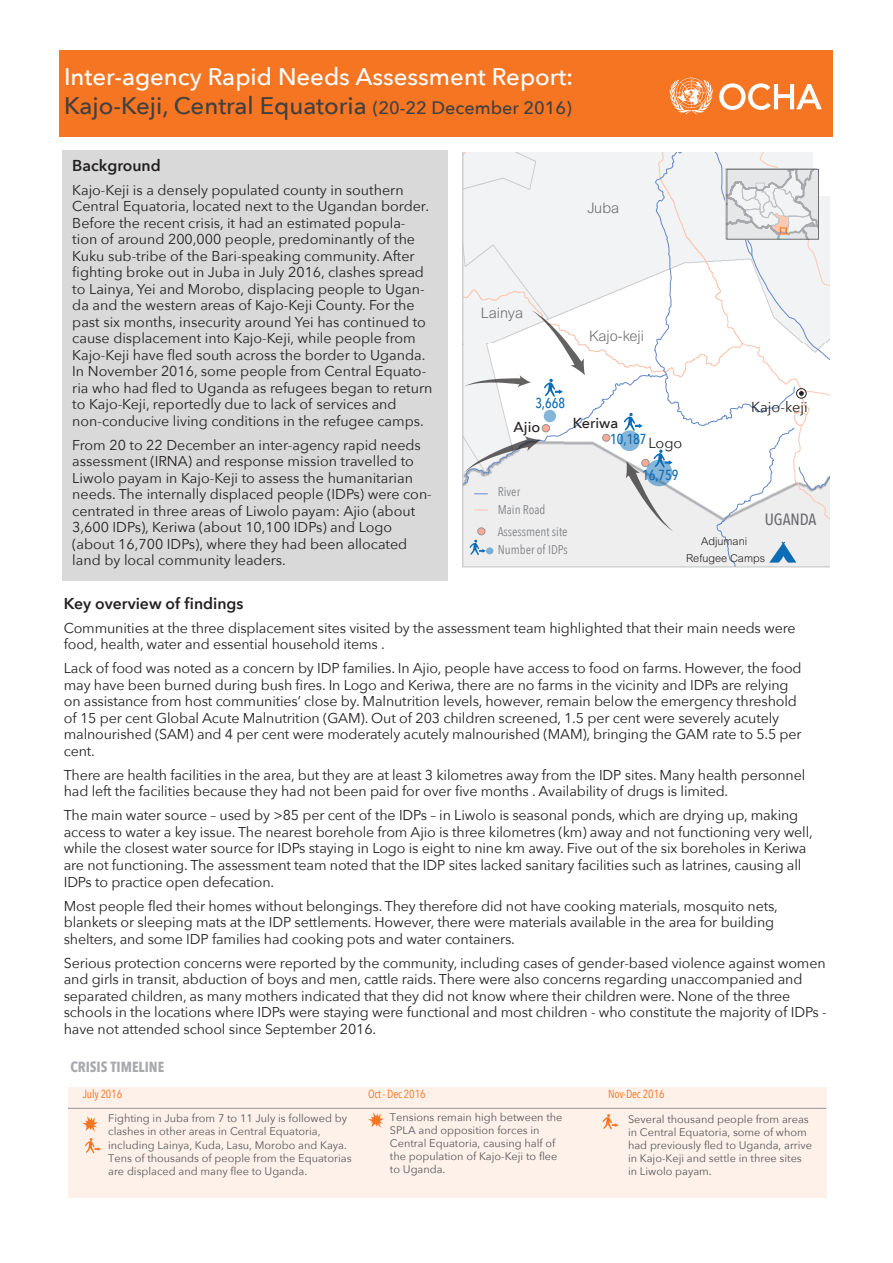
<style>
.page{position:relative;width:893px;height:1263px;background:#fff}
.page>*{position:absolute;margin:0;border:0;box-sizing:border-box;transform-origin:0 0}
.t1{font:500 24px "Avenir Next";color:#404040}
.t2{font:500 24px "Avenir Next";color:#fff}
.t3{font:500 16.35px "Avenir Next Condensed";color:#6c6d70}
.t4{font:600 15.75px "Avenir Next";color:#231f20}
.t5{font:300 14.55px "Arial MT Std";color:#6c6d70}
.t6{font:500 14.55px "Avenir Next Condensed";color:#0d6cb6;scale:.95 1}
.t7{font:700 14.55px "Avenir Next Condensed";color:#a8a9ad}
.t8{font:14.55px "Avenir Next";color:#231f20}
.t9{font:500 14.55px "Avenir Next";color:#231f20}
.t10{font:14.25px/16.5px "Avenir Next";letter-spacing:-.01em;color:#231f20}
.t11{font:12.6px "Avenir Next Condensed";color:#828487}
.t12{font:11.7px "Avenir Next Condensed";letter-spacing:-.02em;color:#f57523}
.t13{font:10.95px/13.2px "Avenir Next";color:#57585a}
.t14{font:10.95px/13.2px "Avenir Next";color:#58595b}
.t15{font:300 10.8px/17px "Arial MT Std";color:#231f20;text-align:center}
.s1{font-size:18px}
</style>
<div class="page">
<div style="left:63px;top:150px;width:385px;height:430px;background:#d9d9d9"></div>
<div style="left:59px;top:50px;width:774px;height:86px;background:#f57523"></div>
<svg style="left:670px;top:78px;width:43px;height:36px"></svg>
<svg style="left:719px;top:83px;width:103px;height:27px"></svg>
<svg style="left:463px;top:153px;width:367px;height:413px"></svg>
<div style="left:68px;top:1087px;width:758px;height:111px;background:#fef1e9"></div>
<svg style="left:82px;top:1116px;width:16px;height:16px"></svg>
<svg style="left:85px;top:1138px;width:16px;height:15px"></svg>
<hr style="left:68px;top:1108px;width:758px;height:1px;background:#939598">
<svg style="left:368px;top:1112px;width:16px;height:16px"></svg>
<svg style="left:602px;top:1114px;width:17px;height:15px"></svg>
<p class="t2" style="left:64px;top:56px;width:511px">Inter-agency Rapid Needs Assessment Report:</p>
<p class="t1" style="left:64px;top:85px;width:509px">Kajo-Keji, Central Equatoria <span class="s1">(20-22 December 2016)</span></p>
<p class="t4" style="left:72px;top:152px;width:90px">Background</p>
<p class="t10" style="left:72px;top:181px;width:362px">Kajo-Keji is a densely populated county in southern Central Equatoria, located next to the Ugandan border.<br>Before the recent crisis, it had an estimated popula&shy;tion of around 200,000 people, predominantly of the Kuku sub-tribe of the Bari-speaking community. After fighting broke out in Juba in July 2016, clashes spread to Lainya, Yei and Morobo, displacing people to Ugan&shy;da and the western areas of Kajo-Keji County. For the past six months, insecurity around Yei has continued to cause displacement into Kajo-Keji, while people from Kajo-Keji have fled south across the border to Uganda.<br>In November 2016, some people from Central Equato&shy;ria who had fled to Uganda as refugees began to return to Kajo-Keji, reportedly due to lack of services and non-conducive living conditions in the refugee camps.</p>
<p class="t10" style="left:72px;top:436px;width:361px">From 20 to 22 December an inter-agency rapid needs assessment (IRNA) and response mission travelled to Liwolo payam in Kajo-Keji to assess the humanitarian needs. The internally displaced people (IDPs) were con&shy;centrated in three areas of Liwolo payam: Ajio (about 3,600 IDPs), Keriwa (about 10,100 IDPs) and Logo (about 16,700 IDPs), where they had been allocated land by local community leaders.</p>
<p class="t5" style="left:587px;top:200px;width:33px">Juba</p>
<p class="t5" style="left:481px;top:304px;width:44px">Lainya</p>
<p class="t5" style="left:589px;top:327px;width:56px">Kajo-keji</p>
<p class="t6" style="left:535px;top:394px;width:33px">3,668</p>
<p class="t8" style="left:751px;top:395px;width:58px">Kajo-keji</p>
<p class="t9" style="left:514px;top:415px;width:28px">Ajio</p>
<p class="t9" style="left:573px;top:411px;width:47px">Keriwa</p>
<p class="t6" style="left:610px;top:430px;width:40px">10,187</p>
<p class="t6" style="left:642px;top:466px;width:40px">16,759</p>
<p class="t8" style="left:648px;top:430px;width:35px">Logo</p>
<p class="t11" style="left:498px;top:481px;width:24px">River</p>
<p class="t11" style="left:498px;top:499px;width:49px">Main Road</p>
<p class="t3" style="left:765px;top:509px;width:53px">UGANDA</p>
<p class="t11" style="left:498px;top:521px;width:71px">Assessment site</p>
<p class="t15" style="left:686px;top:533px;width:80px">Adjumani<br>Refugee Camps</p>
<p class="t11" style="left:498px;top:539px;width:72px">Number of IDPs</p>
<p class="t4" style="left:64px;top:590px;width:181px">Key overview of findings</p>
<p class="t10" style="left:64px;top:619px;width:733px">Communities at the three displacement sites visited by the assessment team highlighted that their main needs were food, health, water and essential household items .</p>
<p class="t10" style="left:64px;top:660px;width:739px">Lack of food was noted as a concern by IDP families. In Ajio, people have access to food on farms. However, the food may have been burned during bush fires. In Logo and Keriwa, there are no farms in the vicinity and IDPs are relying on assistance from host communities’ close by. Malnutrition levels, however, remain below the emergency threshold of 15 per cent Global Acute Malnutrition (GAM). Out of 203 children screened, 1.5 per cent were severely acutely malnourished (SAM) and 4 per cent were moderately acutely malnourished (MAM), bringing the GAM rate to 5.5 per cent.</p>
<p class="t10" style="left:64px;top:766px;width:743px">There are health facilities in the area, but they are at least 3 kilometres away from the IDP sites. Many health personnel had left the facilities because they had not been paid for over five months . Availability of drugs is limited.</p>
<p class="t10" style="left:64px;top:807px;width:750px">The main water source – used by &gt;85 per cent of the IDPs – in Liwolo is seasonal ponds, which are drying up, making access to water a key issue. The nearest borehole from Ajio is three kilometres (km) away and not functioning very well, while the closest water source for IDPs staying in Logo is eight to nine km away. Five out of the six boreholes in Keriwa are not functioning. The assessment team noted that the IDP sites lacked sanitary facilities such as latrines, causing all IDPs to practice open defecation.</p>
<p class="t10" style="left:64px;top:897px;width:716px">Most people fled their homes without belongings. They therefore did not have cooking materials, mosquito nets, blankets or sleeping mats at the IDP settlements. However, there were materials available in the area for building shelters, and some IDP families had cooking pots and water containers.</p>
<p class="t10" style="left:64px;top:954px;width:764px">Serious protection concerns were reported by the community, including cases of gender-based violence against women and girls in transit, abduction of boys and men, cattle raids. There were also concerns regarding unaccompanied and separated children, as many mothers indicated that they did not know where their children were. None of the three schools in the locations where IDPs were staying were functional and most children - who constitute the majority of IDPs - have not attended school since September 2016.</p>
<p class="t7" style="left:70px;top:1058px;width:95px">CRISIS TIMELINE</p>
<p class="t12" style="left:83px;top:1083px;width:41px">July 2016</p>
<p class="t12" style="left:368px;top:1083px;width:59px">Oct - Dec 2016</p>
<p class="t12" style="left:608px;top:1083px;width:58px">Nov-Dec 2016</p>
<p class="t13" style="left:390px;top:1110px;width:174px">Tensions remain high between the<br>SPLA and opposition forces in<br>Central Equatoria, causing half of the population of Kajo-Keji to flee to Uganda.</p>
<p class="t13" style="left:628px;top:1112px;width:186px">Several thousand people from areas in Central Equatoria, some of whom had previously fled to Uganda, arrive in Kajo-Keji and settle in three sites in Liwolo payam.</p>
<p class="t14" style="left:108px;top:1111px;width:245px">Fighting in Juba from 7 to 11 July is followed by clashes in other areas in Central Equatoria, including Lainya, Kuda, Lasu, Morobo and Kaya.<br>Tens of thousands of people from the Equatorias are displaced and many flee to Uganda.</p>
</div>
